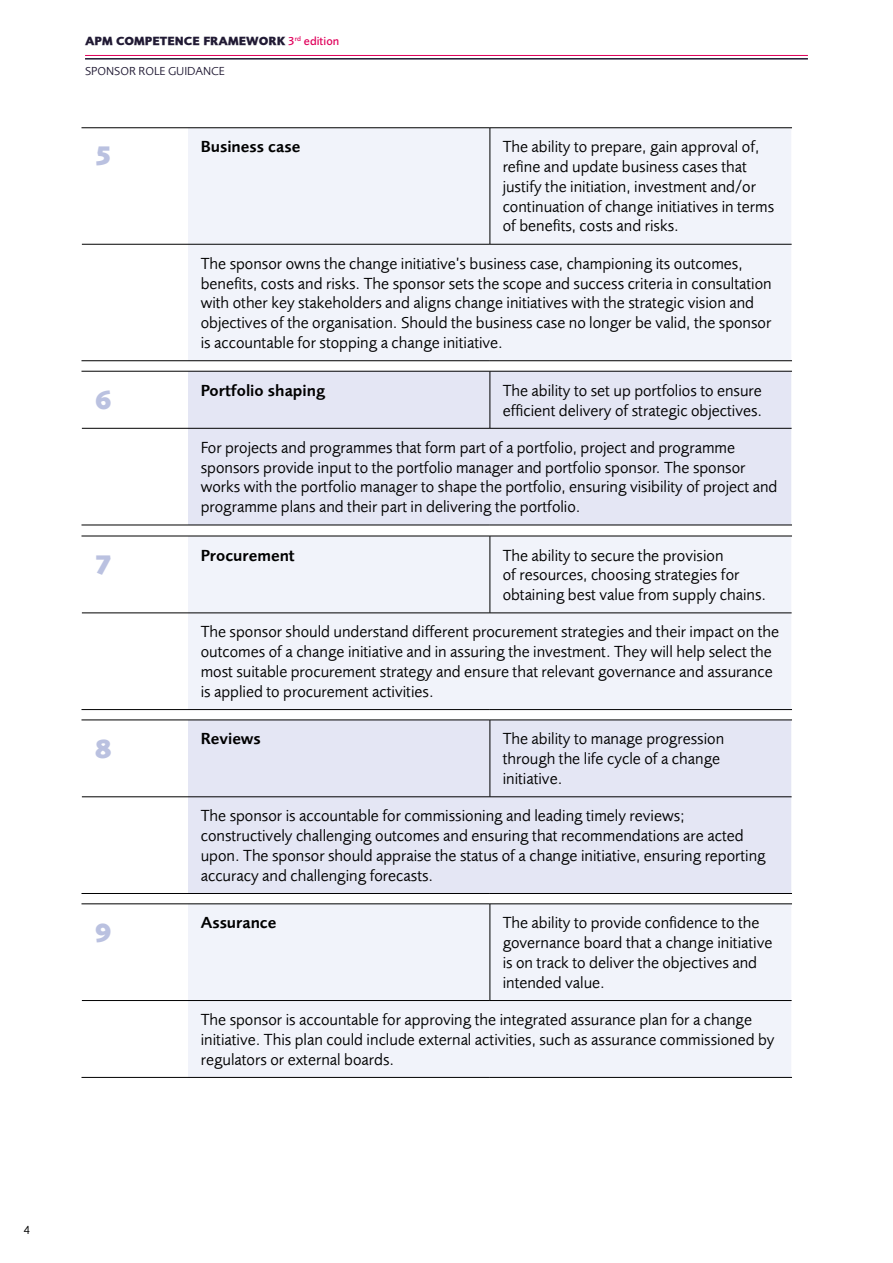
<style>
.page{position:relative;width:893px;height:1263px;background:#fff}
.page>*{position:absolute;margin:0;border:0;box-sizing:border-box;transform-origin:0 0}
.t1{font:800 27px "Foundry Sans";color:#bac1e0}
.t2{font:16.5px/19.8px "Foundry Sans";color:#000}
.t3{font:600 16.5px "Foundry Sans";color:#000}
.t4{font:800 12px "Foundry Sans";color:#211a34}
.t5{font:12px "Foundry Sans";color:#211a34}
.t6{font:12px "Foundry Sans";color:#000}
.s1{font-weight:500;color:#e0005b}
</style>
<div class="page">
<hr style="left:85px;top:58px;width:723px;height:2px;background:#211a34">
<hr style="left:85px;top:55px;width:723px;height:1px;background:#e0005b">
<div style="left:188px;top:128px;width:604px;height:232px;background:#f1f3fa"></div>
<hr style="left:490px;top:128px;width:1px;height:116px;background:#000">
<hr style="left:81px;top:127px;width:107px;height:1px;background:#000">
<hr style="left:188px;top:127px;width:302px;height:1px;background:#000">
<hr style="left:490px;top:127px;width:302px;height:1px;background:#000">
<hr style="left:82px;top:244px;width:106px;height:1px;background:#000">
<hr style="left:188px;top:244px;width:302px;height:1px;background:#000">
<hr style="left:490px;top:244px;width:302px;height:1px;background:#000">
<hr style="left:81px;top:360px;width:107px;height:1px;background:#000">
<hr style="left:188px;top:360px;width:302px;height:1px;background:#000">
<hr style="left:490px;top:360px;width:302px;height:1px;background:#000">
<svg style="left:82px;top:427px;width:106px;height:98px"></svg>
<div style="left:188px;top:372px;width:604px;height:153px;background:#e4e6f4"></div>
<hr style="left:490px;top:371px;width:1px;height:57px;background:#000">
<hr style="left:188px;top:428px;width:302px;height:1px;background:#000">
<hr style="left:490px;top:428px;width:302px;height:1px;background:#000">
<hr style="left:81px;top:371px;width:107px;height:1px;background:#000">
<hr style="left:188px;top:371px;width:302px;height:1px;background:#000">
<hr style="left:490px;top:371px;width:302px;height:1px;background:#000">
<hr style="left:81px;top:525px;width:107px;height:1px;background:#000">
<hr style="left:188px;top:525px;width:302px;height:1px;background:#000">
<hr style="left:490px;top:525px;width:302px;height:1px;background:#000">
<hr style="left:82px;top:428px;width:106px;height:1px;background:#000">
<div style="left:188px;top:537px;width:604px;height:172px;background:#f1f3fa"></div>
<hr style="left:490px;top:536px;width:1px;height:77px;background:#000">
<hr style="left:81px;top:536px;width:107px;height:1px;background:#000">
<hr style="left:188px;top:536px;width:302px;height:1px;background:#000">
<hr style="left:490px;top:536px;width:302px;height:1px;background:#000">
<hr style="left:82px;top:613px;width:106px;height:1px;background:#000">
<hr style="left:188px;top:613px;width:302px;height:1px;background:#000">
<hr style="left:490px;top:613px;width:302px;height:1px;background:#000">
<hr style="left:81px;top:709px;width:107px;height:1px;background:#000">
<hr style="left:188px;top:709px;width:302px;height:1px;background:#000">
<hr style="left:490px;top:709px;width:302px;height:1px;background:#000">
<svg style="left:82px;top:797px;width:106px;height:1px"></svg>
<div style="left:188px;top:721px;width:604px;height:172px;background:#e4e6f4"></div>
<hr style="left:490px;top:720px;width:1px;height:77px;background:#000">
<hr style="left:188px;top:796px;width:302px;height:1px;background:#000">
<hr style="left:490px;top:796px;width:302px;height:1px;background:#000">
<hr style="left:81px;top:720px;width:107px;height:1px;background:#000">
<hr style="left:188px;top:720px;width:302px;height:1px;background:#000">
<hr style="left:490px;top:720px;width:302px;height:1px;background:#000">
<hr style="left:81px;top:893px;width:107px;height:1px;background:#000">
<hr style="left:188px;top:893px;width:302px;height:1px;background:#000">
<hr style="left:490px;top:893px;width:302px;height:1px;background:#000">
<hr style="left:82px;top:796px;width:106px;height:1px;background:#000">
<div style="left:188px;top:904px;width:604px;height:173px;background:#f1f3fa"></div>
<hr style="left:490px;top:904px;width:1px;height:96px;background:#000">
<hr style="left:81px;top:903px;width:107px;height:1px;background:#000">
<hr style="left:188px;top:903px;width:302px;height:1px;background:#000">
<hr style="left:490px;top:903px;width:302px;height:1px;background:#000">
<hr style="left:82px;top:1000px;width:106px;height:1px;background:#000">
<hr style="left:188px;top:1000px;width:302px;height:1px;background:#000">
<hr style="left:490px;top:1000px;width:302px;height:1px;background:#000">
<hr style="left:81px;top:1077px;width:107px;height:1px;background:#000">
<hr style="left:188px;top:1077px;width:302px;height:1px;background:#000">
<hr style="left:490px;top:1077px;width:302px;height:1px;background:#000">
<p class="t4" style="left:85px;top:34px;width:256px">APM COMPETENCE FRAMEWORK <span class="s1">3</span><sup>rd</sup> <span class="s1">edition</span></p>
<p class="t5" style="left:85px;top:64px;width:141px">SPONSOR ROLE GUIDANCE</p>
<h1 class="t1" style="left:94px;top:141px;width:19px">5</h1>
<p class="t3" style="left:201px;top:137px;width:101px">Business case</p>
<p class="t2" style="left:503px;top:137px;width:273px">The ability to prepare, gain approval of, refine and update business cases that justify the initiation, investment and/or continuation of change initiatives in terms of benefits, costs and risks.</p>
<p class="t2" style="left:201px;top:253px;width:572px">The sponsor owns the change initiative’s business case, championing its outcomes, benefits, costs and risks. The sponsor sets the scope and success criteria in consultation with other key stakeholders and aligns change initiatives with the strategic vision and objectives of the organisation. Should the business case no longer be valid, the sponsor is accountable for stopping a change initiative.</p>
<h1 class="t1" style="left:94px;top:384px;width:19px">6</h1>
<p class="t3" style="left:201px;top:381px;width:126px">Portfolio shaping</p>
<p class="t2" style="left:503px;top:380px;width:261px">The ability to set up portfolios to ensure efficient delivery of strategic objectives.</p>
<p class="t2" style="left:201px;top:437px;width:578px">For projects and programmes that form part of a portfolio, project and programme sponsors provide input to the portfolio manager and portfolio sponsor. The sponsor works with the portfolio manager to shape the portfolio, ensuring visibility of project and programme plans and their part in delivering the portfolio.</p>
<h1 class="t1" style="left:94px;top:549px;width:19px">7</h1>
<p class="t3" style="left:201px;top:545px;width:96px">Procurement</p>
<p class="t2" style="left:503px;top:545px;width:265px">The ability to secure the provision<br>of resources, choosing strategies for obtaining best value from supply chains.</p>
<p class="t2" style="left:201px;top:622px;width:580px">The sponsor should understand different procurement strategies and their impact on the outcomes of a change initiative and in assuring the investment. They will help select the most suitable procurement strategy and ensure that relevant governance and assurance is applied to procurement activities.</p>
<h1 class="t1" style="left:94px;top:733px;width:19px">8</h1>
<p class="t3" style="left:201px;top:729px;width:62px">Reviews</p>
<p class="t2" style="left:503px;top:729px;width:223px">The ability to manage progression through the life cycle of a change initiative.</p>
<p class="t2" style="left:201px;top:806px;width:566px">The sponsor is accountable for commissioning and leading timely reviews; constructively challenging outcomes and ensuring that recommendations are acted upon. The sponsor should appraise the status of a change initiative, ensuring reporting accuracy and challenging forecasts.</p>
<h1 class="t1" style="left:94px;top:916px;width:19px">9</h1>
<p class="t3" style="left:201px;top:913px;width:77px">Assurance</p>
<p class="t2" style="left:503px;top:913px;width:271px">The ability to provide confidence to the governance board that a change initiative is on track to deliver the objectives and intended value.</p>
<p class="t2" style="left:201px;top:1009px;width:575px">The sponsor is accountable for approving the integrated assurance plan for a change initiative. This plan could include external activities, such as assurance commissioned by regulators or external boards.</p>
<p class="t6" style="left:24px;top:1223px;width:8px">4</p>
</div>
